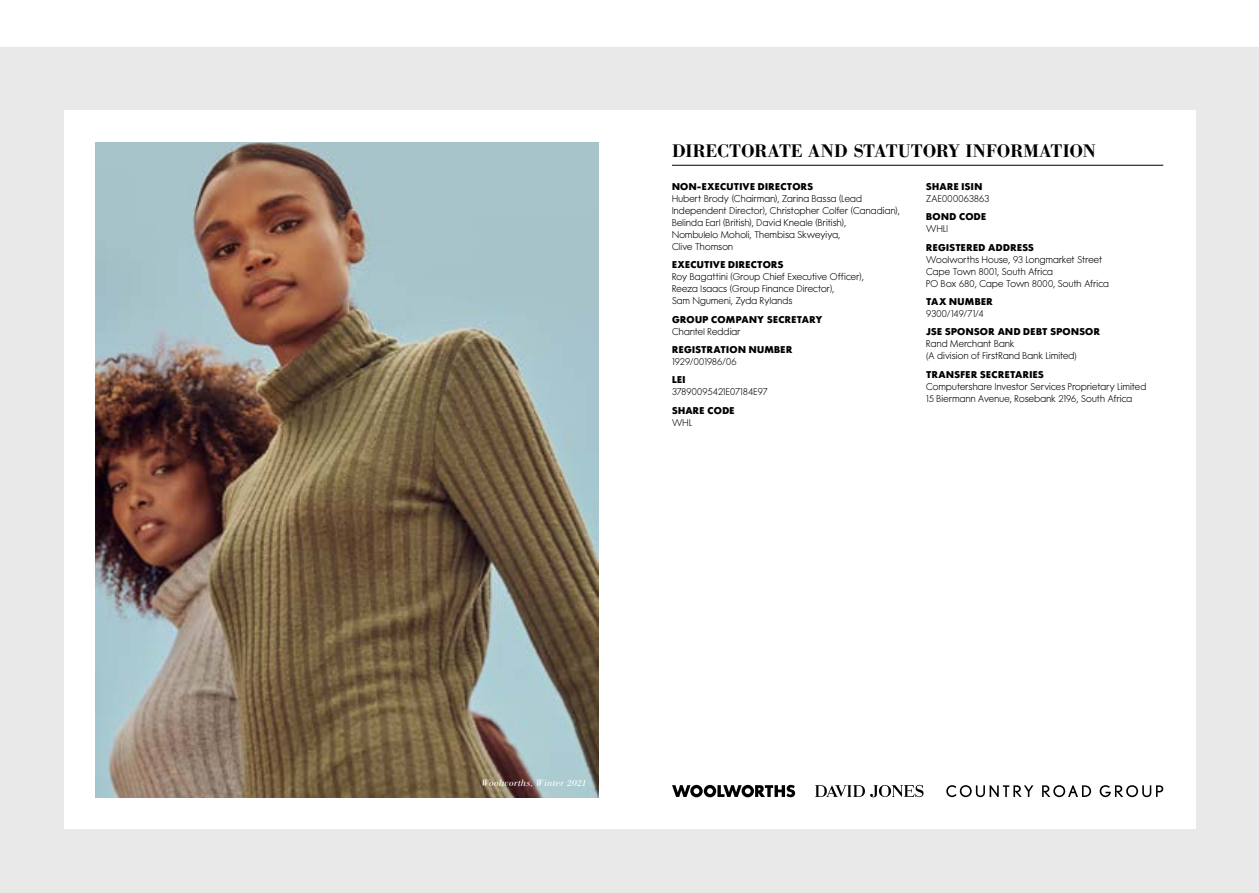
<style>
.page{position:relative;width:1259px;height:893px;background:#fff}
.page>*{position:absolute;margin:0;border:0;box-sizing:border-box;transform-origin:0 0}
.t1{font:500 18px "AT Our Bodoni";color:#000}
.t2{font:300 9.75px/12px "W Futura";letter-spacing:.025em;color:#000}
.t3{font:700 9.75px "W Futura";letter-spacing:.035em;color:#000}
.t4{font:italic 9px "AT Our Bodoni";letter-spacing:.035em;color:#fff}
.s1{font-weight:700}
.s2{font-family:"Helvetica Neue LT Std";font-size:9px}
</style>
<div class="page">
<div style="left:0;top:39px;width:1259px;height:854px;background:#eae9e9"></div>
<div style="left:64px;top:111px;width:1131px;height:718px;background:#fff"></div>
<hr style="left:672px;top:165px;width:491px;height:1px;background:#000">
<svg style="left:672px;top:785px;width:123px;height:12px"></svg>
<svg style="left:946px;top:785px;width:87px;height:12px"></svg>
<svg style="left:1042px;top:785px;width:49px;height:12px"></svg>
<svg style="left:1099px;top:785px;width:64px;height:12px"></svg>
<svg style="left:815px;top:784px;width:108px;height:13px"></svg>
<img style="left:96px;top:142px;width:502px;height:655px">
<div style="left:0;top:39px;width:1259px;height:8px;background:#fff"></div>
<h1 class="t1" style="left:672px;top:139px;width:425px">DIRECTORATE AND STATUTORY INFORMATION</h1>
<p class="t2" style="left:672px;top:181px;width:229px"><span class="s1">NON-EXECUTIVE DIRECTORS<br></span>Hubert Brody <span class="s2">(</span>Chairman<span class="s2">)</span>, Zarina Bassa <span class="s2">(</span>Lead Independent Director<span class="s2">)</span>, Christopher Colfer <span class="s2">(</span>Canadian<span class="s2">)</span>, Belinda Earl <span class="s2">(</span>British<span class="s2">)</span>, David Kneale <span class="s2">(</span>British<span class="s2">)</span>,<br>Nombulelo Moholi, Thembisa Skweyiya,<br>Clive Thomson</p>
<p class="t2" style="left:672px;top:259px;width:193px"><span class="s1">EXECUTIVE DIRECTORS<br></span>Roy Bagattini <span class="s2">(</span>Group Chief Executive Officer<span class="s2">)</span>, Reeza Isaacs <span class="s2">(</span>Group Finance Director<span class="s2">)</span>,<br>Sam Ngumeni, Zyda Rylands</p>
<p class="t3" style="left:672px;top:313px;width:152px">GROUP COMPANY SECRETARY</p>
<p class="t2" style="left:672px;top:325px;width:70px">Chantel Reddiar</p>
<p class="t3" style="left:672px;top:344px;width:122px">REGISTRATION NUMBER</p>
<p class="t2" style="left:672px;top:356px;width:66px">1929/001986/06</p>
<p class="t3" style="left:672px;top:374px;width:15px">LEI</p>
<p class="t2" style="left:672px;top:386px;width:97px">37890095421E07184E97</p>
<p class="t3" style="left:672px;top:404px;width:64px">SHARE CODE</p>
<p class="t2" style="left:672px;top:416px;width:22px">WHL</p>
<p class="t3" style="left:926px;top:180px;width:58px">SHARE ISIN</p>
<p class="t2" style="left:926px;top:193px;width:65px">ZAE000063863</p>
<p class="t3" style="left:926px;top:211px;width:62px">BOND CODE</p>
<p class="t2" style="left:926px;top:223px;width:23px">WHLI</p>
<p class="t3" style="left:926px;top:241px;width:109px">REGISTERED ADDRESS</p>
<p class="t2" style="left:926px;top:253px;width:184px">Woolworths House, 93 Longmarket Street<br>Cape Town 8001, South Africa<br>PO Box 680, Cape Town 8000, South Africa</p>
<p class="t3" style="left:926px;top:296px;width:68px">TAX NUMBER</p>
<p class="t2" style="left:926px;top:308px;width:59px">9300/149/71/4</p>
<p class="t3" style="left:926px;top:326px;width:176px">JSE SPONSOR AND DEBT SPONSOR</p>
<p class="t2" style="left:926px;top:338px;width:152px">Rand Merchant Bank<br><span class="s2">(</span>A division of FirstRand Bank Limited<span class="s2">)</span></p>
<p class="t3" style="left:926px;top:368px;width:119px">TRANSFER SECRETARIES</p>
<p class="t2" style="left:926px;top:380px;width:222px">Computershare Investor Services Proprietary Limited<br>15 Biermann Avenue, Rosebank 2196, South Africa</p>
<p class="t4" style="left:482px;top:778px;width:107px">Woolworths, Winter 2021</p>
</div>
